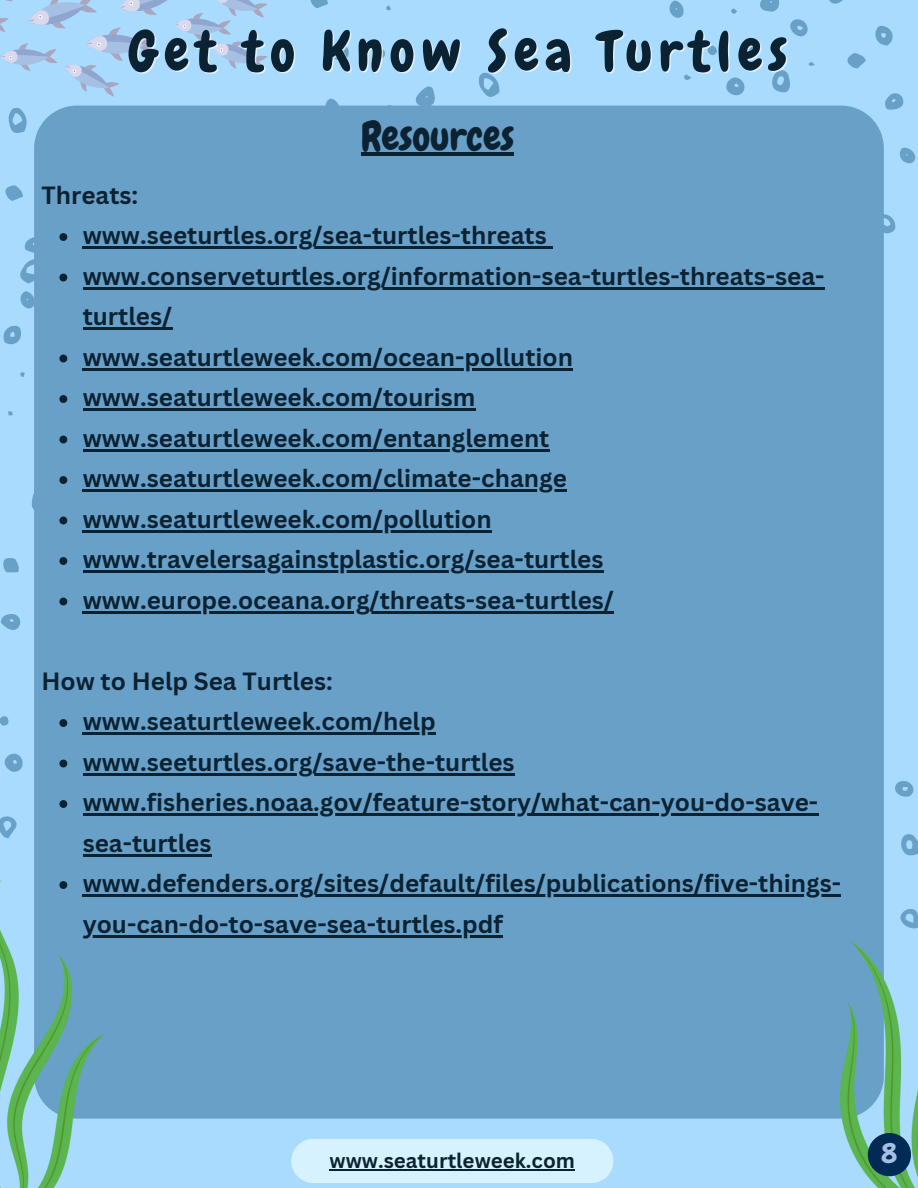
<style>
.page{position:relative;width:918px;height:1188px;background:#a9dbff}
.page>*{position:absolute;margin:0;border:0;box-sizing:border-box;transform-origin:0 0}
.t1{font:55.35px "Chewy";letter-spacing:.12em;color:#0b2232}
.t2{font:39.9px "Chewy";color:#0b2232}
.t3{font:26.7px "Chewy";color:#a6c0e3}
.t4{font:700 24.3px/40.5px "Canva Sans";color:#0b2232}
.t5{font:700 20.55px "Canva Sans";color:#0b2232}
</style>
<div class="page">
<svg style="left:3px;top:325px;width:18px;height:20px"></svg>
<svg style="left:8px;top:411px;width:5px;height:5px"></svg>
<svg style="left:20px;top:372px;width:5px;height:5px"></svg>
<svg style="left:4px;top:753px;width:19px;height:19px"></svg>
<svg style="left:0;top:816px;width:17px;height:22px"></svg>
<svg style="left:1px;top:614px;width:20px;height:16px"></svg>
<svg style="left:3px;top:558px;width:16px;height:15px"></svg>
<svg style="left:0;top:716px;width:9px;height:10px"></svg>
<svg style="left:901px;top:834px;width:17px;height:22px"></svg>
<svg style="left:895px;top:781px;width:19px;height:16px"></svg>
<svg style="left:760px;top:0;width:19px;height:12px"></svg>
<svg style="left:772px;top:70px;width:18px;height:23px"></svg>
<svg style="left:726px;top:77px;width:18px;height:18px"></svg>
<svg style="left:790px;top:19px;width:18px;height:17px"></svg>
<svg style="left:884px;top:214px;width:11px;height:20px"></svg>
<svg style="left:670px;top:1px;width:14px;height:17px"></svg>
<svg style="left:747px;top:44px;width:12px;height:13px"></svg>
<svg style="left:708px;top:46px;width:9px;height:9px"></svg>
<svg style="left:684px;top:74px;width:8px;height:6px"></svg>
<svg style="left:731px;top:8px;width:6px;height:6px"></svg>
<svg style="left:808px;top:62px;width:7px;height:4px"></svg>
<svg style="left:829px;top:0;width:14px;height:4px"></svg>
<svg style="left:875px;top:26px;width:18px;height:20px"></svg>
<svg style="left:885px;top:93px;width:18px;height:17px"></svg>
<svg style="left:847px;top:53px;width:19px;height:16px"></svg>
<svg style="left:900px;top:148px;width:15px;height:15px"></svg>
<svg style="left:5px;top:185px;width:18px;height:16px"></svg>
<svg style="left:20px;top:237px;width:14px;height:72px"></svg>
<svg style="left:0;top:0;width:273px;height:133px"></svg>
<svg style="left:414px;top:86px;width:21px;height:20px"></svg>
<svg style="left:329px;top:44px;width:20px;height:16px"></svg>
<svg style="left:310px;top:0;width:18px;height:8px"></svg>
<svg style="left:325px;top:98px;width:15px;height:8px"></svg>
<svg style="left:374px;top:49px;width:11px;height:10px"></svg>
<svg style="left:404px;top:42px;width:6px;height:5px"></svg>
<svg style="left:386px;top:5px;width:5px;height:5px"></svg>
<svg style="left:479px;top:72px;width:21px;height:25px"></svg>
<div style="left:34px;top:106px;width:850px;height:1013px;background:#69a0c8"></div>
<img style="left:0;top:880px;width:103px;height:308px">
<img style="left:841px;top:884px;width:77px;height:304px">
<svg style="left:59px;top:233px;width:21px;height:19px"></svg>
<hr style="left:83px;top:247px;width:464px;height:2px;background:#0b2232">
<svg style="left:547px;top:247px;width:6px;height:2px"></svg>
<svg style="left:59px;top:274px;width:8px;height:7px"></svg>
<hr style="left:83px;top:287px;width:742px;height:2px;background:#0b2232">
<hr style="left:83px;top:328px;width:89px;height:2px;background:#0b2232">
<svg style="left:59px;top:355px;width:8px;height:7px"></svg>
<hr style="left:83px;top:368px;width:490px;height:2px;background:#0b2232">
<svg style="left:59px;top:395px;width:8px;height:8px"></svg>
<hr style="left:83px;top:409px;width:393px;height:2px;background:#0b2232">
<svg style="left:59px;top:436px;width:8px;height:7px"></svg>
<hr style="left:83px;top:449px;width:466px;height:2px;background:#0b2232">
<hr style="left:83px;top:490px;width:484px;height:2px;background:#0b2232">
<svg style="left:31px;top:476px;width:36px;height:48px;background:#689dc3"></svg>
<hr style="left:83px;top:530px;width:409px;height:2px;background:#0b2232">
<svg style="left:35px;top:553px;width:32px;height:26px"></svg>
<hr style="left:83px;top:571px;width:520px;height:2px;background:#0b2232">
<svg style="left:59px;top:595px;width:18px;height:10px"></svg>
<hr style="left:83px;top:611px;width:531px;height:2px;background:#0b2232">
<svg style="left:59px;top:719px;width:8px;height:8px"></svg>
<hr style="left:83px;top:733px;width:353px;height:2px;background:#0b2232">
<svg style="left:44px;top:759px;width:30px;height:30px"></svg>
<hr style="left:83px;top:773px;width:432px;height:2px;background:#0b2232">
<svg style="left:59px;top:800px;width:8px;height:8px"></svg>
<hr style="left:83px;top:814px;width:735px;height:2px;background:#0b2232">
<hr style="left:83px;top:854px;width:129px;height:2px;background:#0b2232">
<svg style="left:59px;top:881px;width:8px;height:8px"></svg>
<hr style="left:83px;top:895px;width:758px;height:2px;background:#0b2232">
<hr style="left:83px;top:935px;width:420px;height:2px;background:#0b2232">
<hr style="left:361px;top:152px;width:153px;height:3px;background:#0b2232">
<div style="left:868px;top:1133px;width:43px;height:43px;background:#012b54;border-radius:50%"></div>
<div style="left:291px;top:1139px;width:322px;height:44px;background:#d6f2ff;border-radius:22px"></div>
<hr style="left:330px;top:1169px;width:245px;height:2px;background:#0b2232">
<p class="t1" style="left:129px;top:16px;width:660px">Get to Know Sea Turtles</p>
<p class="t4" style="left:41px;top:174px;width:98px">Threats:</p>
<p class="t2" style="left:361px;top:111px;width:154px">Resources</p>
<p class="t4" style="left:83px;top:215px;width:466px">www.seeturtles.org/sea-turtles-threats</p>
<p class="t4" style="left:83px;top:255px;width:743px">www.conserveturtles.org/information-sea-turtles-threats-sea&shy;turtles/</p>
<p class="t4" style="left:83px;top:336px;width:492px">www.seaturtleweek.com/ocean-pollution</p>
<p class="t4" style="left:83px;top:377px;width:394px">www.seaturtleweek.com/tourism</p>
<p class="t4" style="left:83px;top:417px;width:468px">www.seaturtleweek.com/entanglement</p>
<p class="t4" style="left:83px;top:458px;width:486px">www.seaturtleweek.com/climate-change</p>
<p class="t4" style="left:83px;top:498px;width:411px">www.seaturtleweek.com/pollution</p>
<p class="t4" style="left:83px;top:539px;width:522px">www.travelersagainstplastic.org/sea-turtles</p>
<p class="t4" style="left:83px;top:579px;width:533px">www.europe.oceana.org/threats-sea-turtles/</p>
<p class="t4" style="left:41px;top:660px;width:293px">How to Help Sea Turtles:</p>
<p class="t4" style="left:83px;top:701px;width:355px">www.seaturtleweek.com/help</p>
<p class="t4" style="left:83px;top:741px;width:433px">www.seeturtles.org/save-the-turtles</p>
<p class="t4" style="left:83px;top:782px;width:737px">www.fisheries.noaa.gov/feature-story/what-can-you-do-save&shy;sea-turtles</p>
<p class="t4" style="left:83px;top:863px;width:760px">www.defenders.org/sites/default/files/publications/five-things&shy;you-can-do-to-save-sea-turtles.pdf</p>
<p class="t5" style="left:330px;top:1146px;width:247px">www.seaturtleweek.com</p>
<p class="t3" style="left:882px;top:1136px;width:17px">8</p>
</div>
